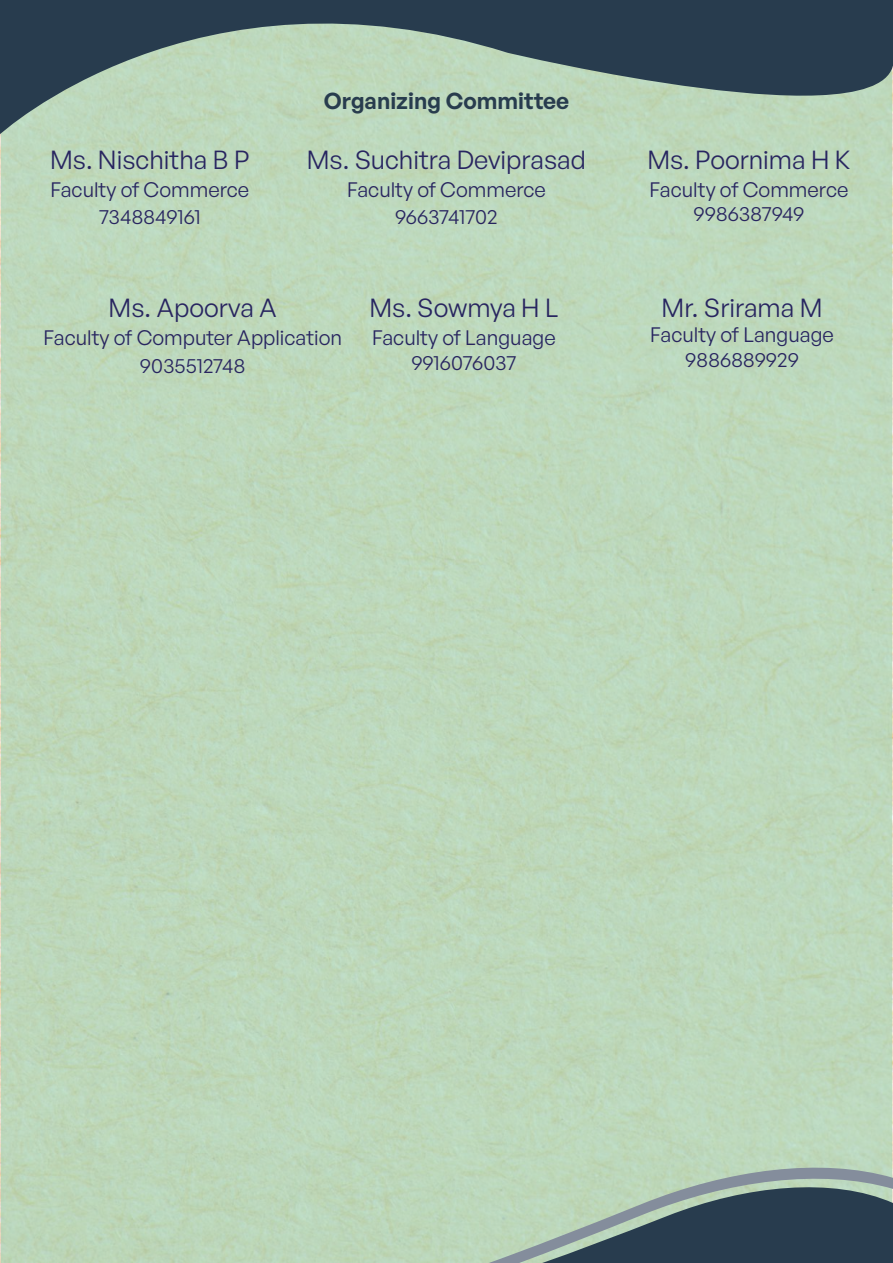
<style>
.page{position:relative;width:893px;height:1263px;background:#fff}
.page>*{position:absolute;margin:0;border:0;box-sizing:border-box;transform-origin:0 0}
.t1{font:25.65px "General Sans";color:#282560}
.t2{font:600 22.5px "General Sans";color:#283c4e}
.t3{font:20.4px/27.6px "General Sans";color:#282560;text-align:center}
</style>
<div class="page">
<div style="left:1px;top:0;width:891px;height:1263px;background:#bdd8bb"></div>
<svg style="left:0;top:0;width:893px;height:145px"></svg>
<svg style="left:489px;top:1157px;width:404px;height:106px"></svg>
<p class="t1" style="left:50px;top:144px;width:201px">Ms. Nischitha B P</p>
<p class="t3" style="left:50px;top:175px;width:200px">Faculty of Commerce<br>7348849161</p>
<p class="t2" style="left:324px;top:87px;width:247px">Organizing Committee</p>
<p class="t1" style="left:307px;top:144px;width:281px">Ms. Suchitra Deviprasad</p>
<p class="t3" style="left:347px;top:175px;width:200px">Faculty of Commerce<br>9663741702</p>
<p class="t1" style="left:109px;top:292px;width:170px">Ms. Apoorva A</p>
<p class="t3" style="left:44px;top:323px;width:300px">Faculty of Computer Application<br>9035512748</p>
<p class="t1" style="left:369px;top:292px;width:190px">Ms. Sowmya H L</p>
<p class="t3" style="left:372px;top:325px;width:185px;line-height:24.6px">Faculty of Language<br>9916076037</p>
<p class="t1" style="left:647px;top:144px;width:205px">Ms. Poornima H K</p>
<p class="t3" style="left:650px;top:176px;width:200px;line-height:24.6px">Faculty of Commerce<br>9986387949</p>
<p class="t1" style="left:662px;top:292px;width:162px">Mr. Srirama M</p>
<p class="t3" style="left:650px;top:322px;width:185px;line-height:24.6px">Faculty of Language<br>9886889929</p>
</div>
